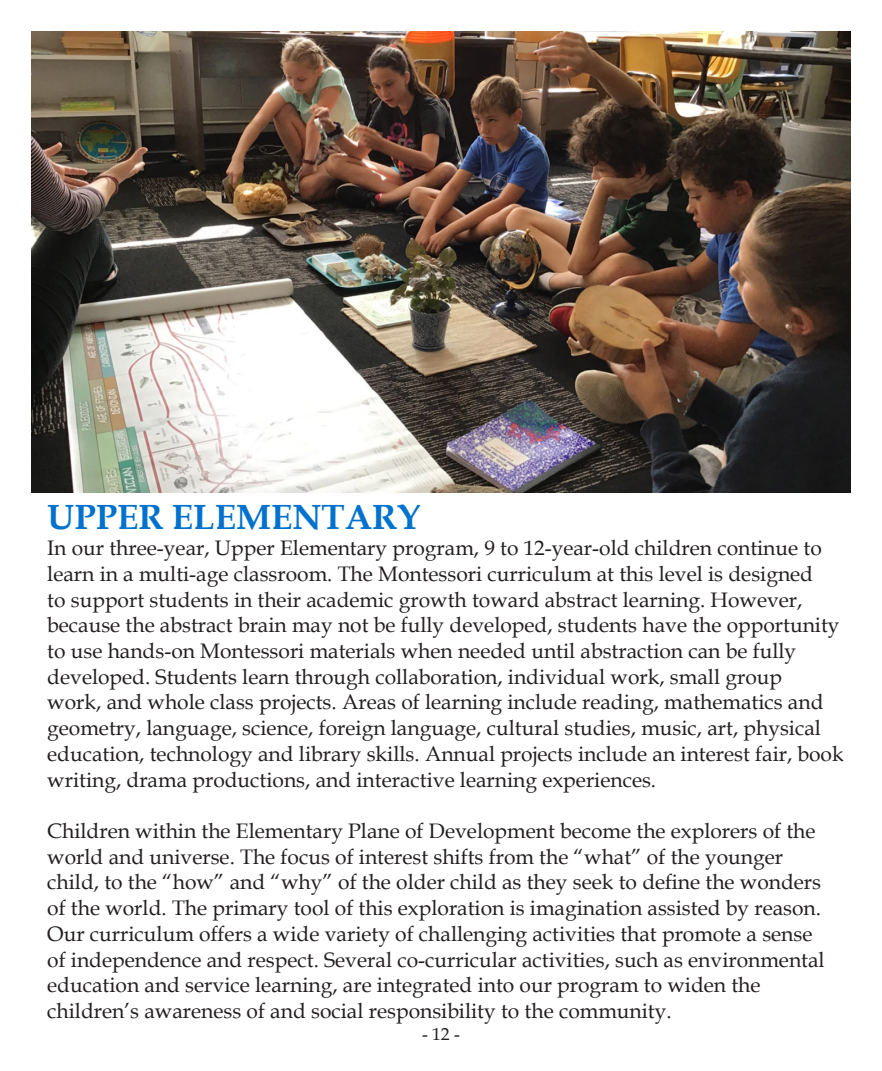
<style>
.page{position:relative;width:882px;height:1071px;background:#fff}
.page>*{position:absolute;margin:0;border:0;box-sizing:border-box;transform-origin:0 0}
.t1{font:700 35px "Book Antiqua";color:#0072ce}
.t2{font:21px/25.7px "Book Antiqua";color:#231f20}
.t3{font:17.5px "Book Antiqua";color:#231f20}
</style>
<div class="page">
<img style="left:32px;top:32px;width:818px;height:461px">
<p class="t1" style="left:47px;top:494px;width:375px">UPPER ELEMENTARY</p>
<p class="t2" style="left:47px;top:535px;width:798px">In our three-year, Upper Elementary program, 9 to 12-year-old children continue to learn in a multi-age classroom. The Montessori curriculum at this level is designed<br>to support students in their academic growth toward abstract learning. However, because the abstract brain may not be fully developed, students have the opportunity to use hands-on Montessori materials when needed until abstraction can be fully developed. Students learn through collaboration, individual work, small group<br>work, and whole class projects. Areas of learning include reading, mathematics and geometry, language, science, foreign language, cultural studies, music, art, physical education, technology and library skills. Annual projects include an interest fair, book writing, drama productions, and interactive learning experiences.</p>
<p class="t2" style="left:47px;top:818px;width:779px">Children within the Elementary Plane of Development become the explorers of the world and universe. The focus of interest shifts from the “what” of the younger child, to the “how” and “why” of the older child as they seek to define the wonders of the world. The primary tool of this exploration is imagination assisted by reason.<br>Our curriculum offers a wide variety of challenging activities that promote a sense of independence and respect. Several co-curricular activities, such as environmental education and service learning, are integrated into our program to widen the children’s awareness of and social responsibility to the community.</p>
<p class="t3" style="left:422px;top:1021px;width:39px">- 12 -</p>
</div>
